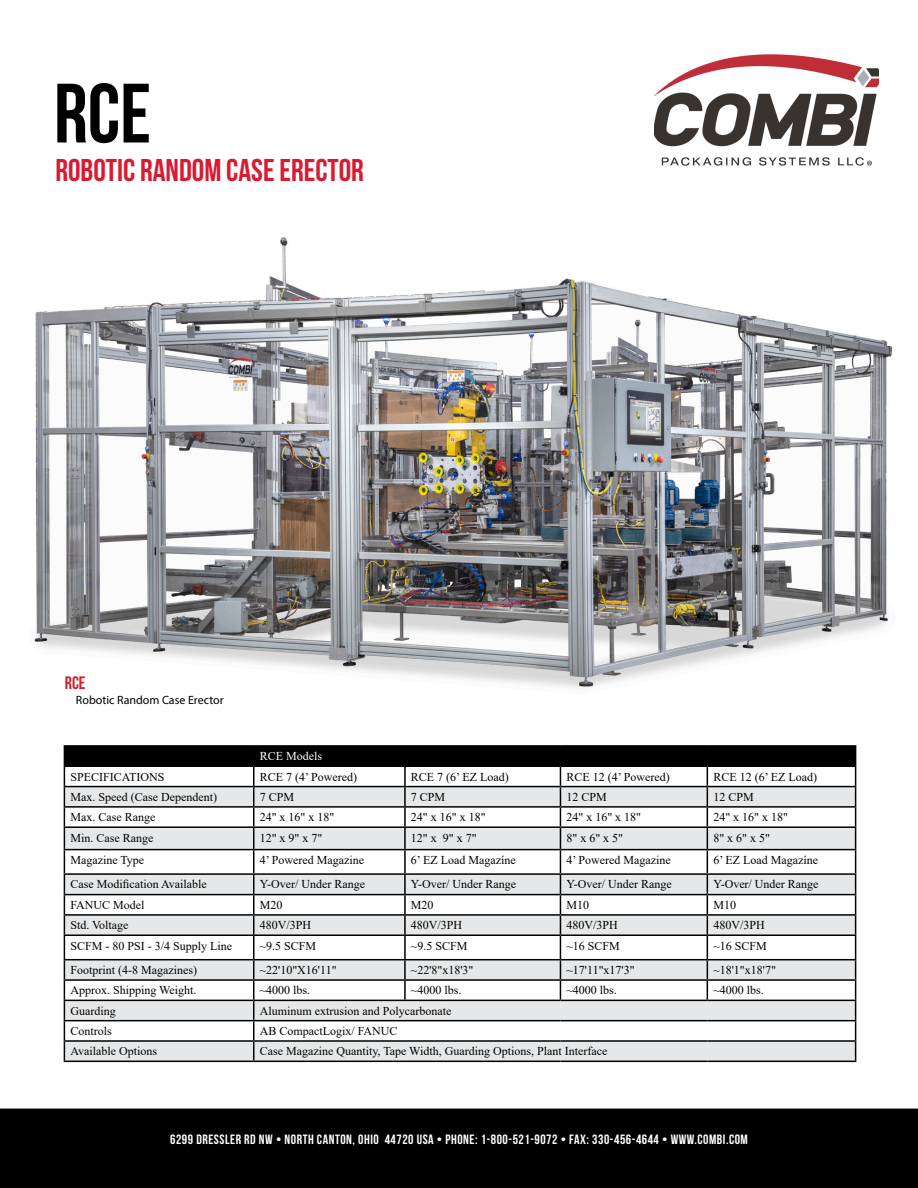
<style>
.page{position:relative;width:918px;height:1188px;background:#fff}
.page>*{position:absolute;margin:0;border:0;box-sizing:border-box;transform-origin:0 0}
.t1{font:84px "Bebas Neue";color:#000}
.t2{font:31.5px "Bebas Neue";color:#da1a31}
.t3{font:18px "Bebas Neue";color:#d2222a}
.t4{font:13.5px "Bebas Neue";letter-spacing:.04em;color:#fff}
.t5{font:12px "Times New Roman";color:#000}
.t6{font:12px "Myriad Pro";color:#000}
.t7{font:12px "Times New Roman";color:#fff}
</style>
<div class="page">
<div style="left:0;top:1109px;width:918px;height:79px;background:#000"></div>
<img style="left:654px;top:54px;width:225px;height:111px">
<hr style="left:64px;top:745px;width:190px;height:2px;background:#000">
<hr style="left:254px;top:745px;width:151px;height:2px;background:#000">
<hr style="left:405px;top:745px;width:155px;height:2px;background:#000">
<hr style="left:560px;top:745px;width:147px;height:2px;background:#000">
<hr style="left:707px;top:745px;width:149px;height:2px;background:#000">
<svg style="left:64px;top:746px;width:792px;height:315px"></svg>
<hr style="left:64px;top:1061px;width:190px;height:1px;background:#000">
<hr style="left:254px;top:1061px;width:151px;height:1px;background:#000">
<hr style="left:405px;top:1061px;width:155px;height:1px;background:#000">
<hr style="left:560px;top:1061px;width:147px;height:1px;background:#000">
<hr style="left:707px;top:1061px;width:149px;height:1px;background:#000">
<img style="left:34px;top:237px;width:859px;height:452px">
<p class="t1" style="left:54px;top:67px;width:99px">RCE</p>
<p class="t2" style="left:56px;top:153px;width:310px">ROBOTIC RANDOM CASE ERECTOR</p>
<p class="t3" style="left:65px;top:672px;width:22px">RCE</p>
<p class="t6" style="left:76px;top:692px;width:149px">Robotic Random Case Erector</p>
<p class="t7" style="left:260px;top:748px;width:64px">RCE Models</p>
<p class="t5" style="left:70px;top:768px;width:96px">SPECIFICATIONS</p>
<p class="t5" style="left:260px;top:768px;width:99px">RCE 7 (4’ Powered)</p>
<p class="t5" style="left:411px;top:768px;width:99px">RCE 7 (6’ EZ Load)</p>
<p class="t5" style="left:566px;top:768px;width:105px">RCE 12 (4’ Powered)</p>
<p class="t5" style="left:713px;top:768px;width:105px">RCE 12 (6’ EZ Load)</p>
<p class="t5" style="left:70px;top:788px;width:148px">Max. Speed (Case Dependent)</p>
<p class="t5" style="left:260px;top:788px;width:36px">7 CPM</p>
<p class="t5" style="left:411px;top:788px;width:36px">7 CPM</p>
<p class="t5" style="left:566px;top:788px;width:42px">12 CPM</p>
<p class="t5" style="left:713px;top:788px;width:42px">12 CPM</p>
<p class="t5" style="left:70px;top:809px;width:86px">Max. Case Range</p>
<p class="t5" style="left:260px;top:809px;width:76px">24" x 16" x 18"</p>
<p class="t5" style="left:411px;top:809px;width:76px">24" x 16" x 18"</p>
<p class="t5" style="left:566px;top:809px;width:76px">24" x 16" x 18"</p>
<p class="t5" style="left:713px;top:809px;width:76px">24" x 16" x 18"</p>
<p class="t5" style="left:70px;top:829px;width:84px">Min. Case Range</p>
<p class="t5" style="left:260px;top:829px;width:64px">12" x 9" x 7"</p>
<p class="t5" style="left:411px;top:829px;width:67px">12" x 9" x 7"</p>
<p class="t5" style="left:566px;top:829px;width:58px">8" x 6" x 5"</p>
<p class="t5" style="left:713px;top:829px;width:58px">8" x 6" x 5"</p>
<p class="t5" style="left:70px;top:851px;width:75px">Magazine Type</p>
<p class="t5" style="left:260px;top:851px;width:106px">4’ Powered Magazine</p>
<p class="t5" style="left:411px;top:851px;width:106px">6’ EZ Load Magazíne</p>
<p class="t5" style="left:566px;top:851px;width:106px">4’ Powered Magazine</p>
<p class="t5" style="left:713px;top:851px;width:106px">6’ EZ Load Magazíne</p>
<p class="t5" style="left:70px;top:876px;width:138px">Case Modification Available</p>
<p class="t5" style="left:260px;top:876px;width:107px">Y-Over/ Under Range</p>
<p class="t5" style="left:411px;top:876px;width:107px">Y-Over/ Under Range</p>
<p class="t5" style="left:566px;top:876px;width:107px">Y-Over/ Under Range</p>
<p class="t5" style="left:713px;top:876px;width:107px">Y-Over/ Under Range</p>
<p class="t5" style="left:70px;top:896px;width:76px">FANUC Model</p>
<p class="t5" style="left:260px;top:896px;width:24px">M20</p>
<p class="t5" style="left:411px;top:896px;width:24px">M20</p>
<p class="t5" style="left:566px;top:896px;width:24px">M10</p>
<p class="t5" style="left:713px;top:896px;width:24px">M10</p>
<p class="t5" style="left:70px;top:917px;width:60px">Std. Voltage</p>
<p class="t5" style="left:260px;top:917px;width:53px">480V/3PH</p>
<p class="t5" style="left:411px;top:917px;width:53px">480V/3PH</p>
<p class="t5" style="left:566px;top:917px;width:53px">480V/3PH</p>
<p class="t5" style="left:713px;top:917px;width:53px">480V/3PH</p>
<p class="t5" style="left:70px;top:937px;width:163px">SCFM - 80 PSI - 3/4 Supply Line</p>
<p class="t5" style="left:260px;top:937px;width:58px">~9.5 SCFM</p>
<p class="t5" style="left:411px;top:937px;width:58px">~9.5 SCFM</p>
<p class="t5" style="left:566px;top:937px;width:55px">~16 SCFM</p>
<p class="t5" style="left:713px;top:937px;width:55px">~16 SCFM</p>
<p class="t5" style="left:70px;top:962px;width:128px">Footprint (4-8 Magazines)</p>
<p class="t5" style="left:260px;top:962px;width:78px">~22'10"X16'11"</p>
<p class="t5" style="left:411px;top:962px;width:64px">~22'8"x18'3"</p>
<p class="t5" style="left:566px;top:962px;width:70px">~17'11"x17'3"</p>
<p class="t5" style="left:713px;top:962px;width:64px">~18'1"x18'7"</p>
<p class="t5" style="left:70px;top:982px;width:128px">Approx. Shipping Weight.</p>
<p class="t5" style="left:260px;top:982px;width:52px">~4000 lbs.</p>
<p class="t5" style="left:411px;top:982px;width:52px">~4000 lbs.</p>
<p class="t5" style="left:566px;top:982px;width:52px">~4000 lbs.</p>
<p class="t5" style="left:713px;top:982px;width:52px">~4000 lbs.</p>
<p class="t5" style="left:70px;top:1002px;width:47px">Guarding</p>
<p class="t5" style="left:260px;top:1002px;width:193px">Aluminum extrusion and Polycarbonate</p>
<p class="t5" style="left:70px;top:1023px;width:43px">Controls</p>
<p class="t5" style="left:260px;top:1023px;width:139px">AB CompactLogix/ FANUC</p>
<p class="t5" style="left:70px;top:1043px;width:88px">Available Options</p>
<p class="t5" style="left:260px;top:1043px;width:349px">Case Magazine Quantity, Tape Width, Guarding Options, Plant Interface</p>
<p class="t4" style="left:170px;top:1132px;width:579px">6299 DRESSLER RD NW • NORTH CANTON, OHIO 44720 USA • PHONE: 1-800-521-9072 • FAX: 330-456-4644 • WWW.COMBI.COM</p>
</div>
